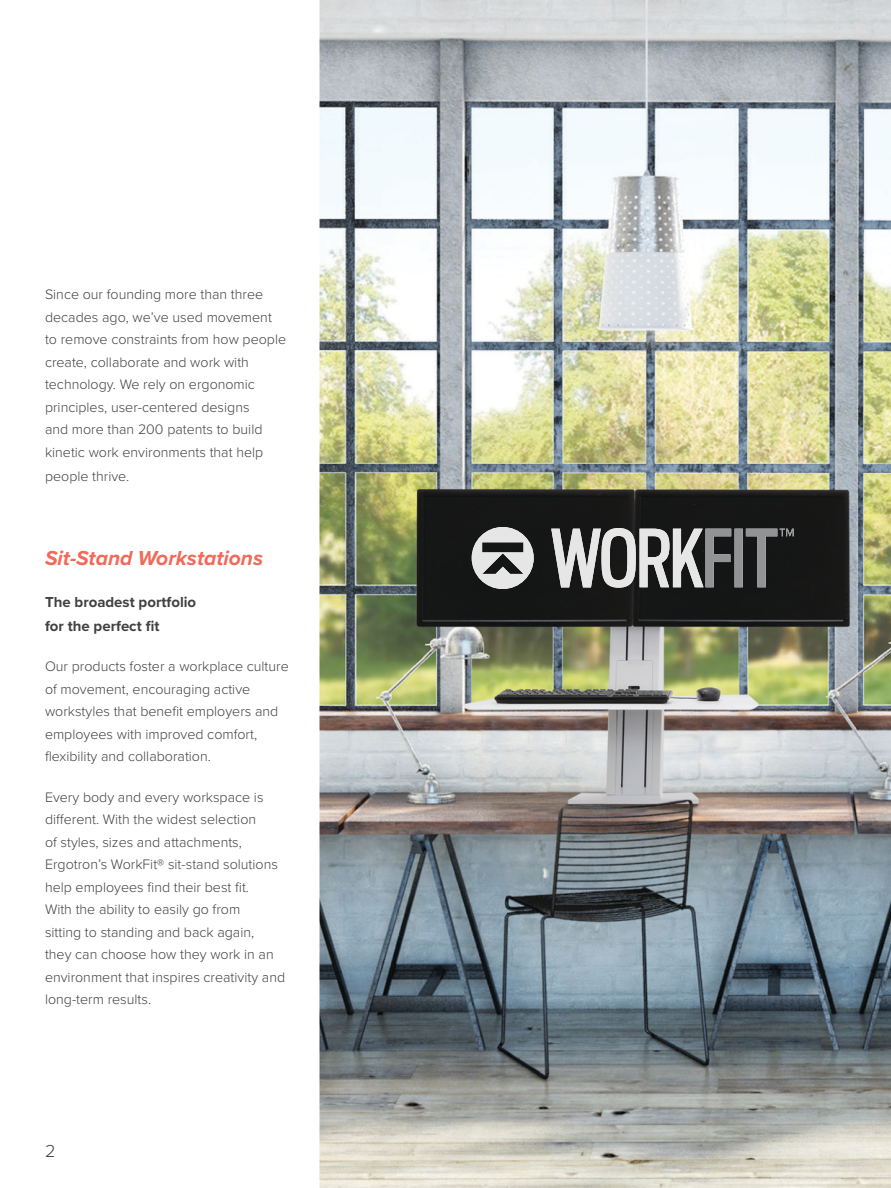
<style>
.page{position:relative;width:891px;height:1188px;background:#fff}
.page>*{position:absolute;margin:0;border:0;box-sizing:border-box;transform-origin:0 0}
.t1{font:italic 700 21px "Proxima Nova";color:#f26959}
.t2{font:300 18px "Proxima Nova";color:#414142}
.t3{font:700 15px/24px "Proxima Nova";color:#414142}
.t4{font:300 14.25px/22.5px "Proxima Nova";color:#414142}
</style>
<div class="page">
<img style="left:320px;top:0;width:571px;height:1188px">
<img style="left:472px;top:527px;width:62px;height:62px">
<img style="left:551px;top:528px;width:153px;height:60px">
<img style="left:706px;top:529px;width:71px;height:58px">
<img style="left:780px;top:529px;width:14px;height:7px">
<p class="t4" style="left:45px;top:282px;width:243px">Since our founding more than three decades ago, we’ve used movement to remove constraints from how people create, collaborate and work with technology. We rely on ergonomic principles, user-centered designs<br>and more than 200 patents to build kinetic work environments that help</p>
<p class="t4" style="left:45px;top:464px;width:86px">people thrive.</p>
<h1 class="t1" style="left:45px;top:545px;width:220px">Sit-Stand Workstations</h1>
<p class="t3" style="left:45px;top:590px;width:153px">The broadest portfolio for the perfect fit</p>
<p class="t4" style="left:45px;top:654px;width:245px">Our products foster a workplace culture of movement, encouraging active workstyles that benefit employers and employees with improved comfort, flexibility and collaboration.</p>
<p class="t4" style="left:45px;top:785px;width:242px">Every body and every workspace is different. With the widest selection<br>of styles, sizes and attachments, Ergotron’s WorkFit® sit-stand solutions help employees find their best fit.<br>With the ability to easily go from<br>sitting to standing and back again,<br>they can choose how they work in an environment that inspires creativity and long-term results.</p>
<p class="t2" style="left:45px;top:1138px;width:12px">2</p>
</div>
